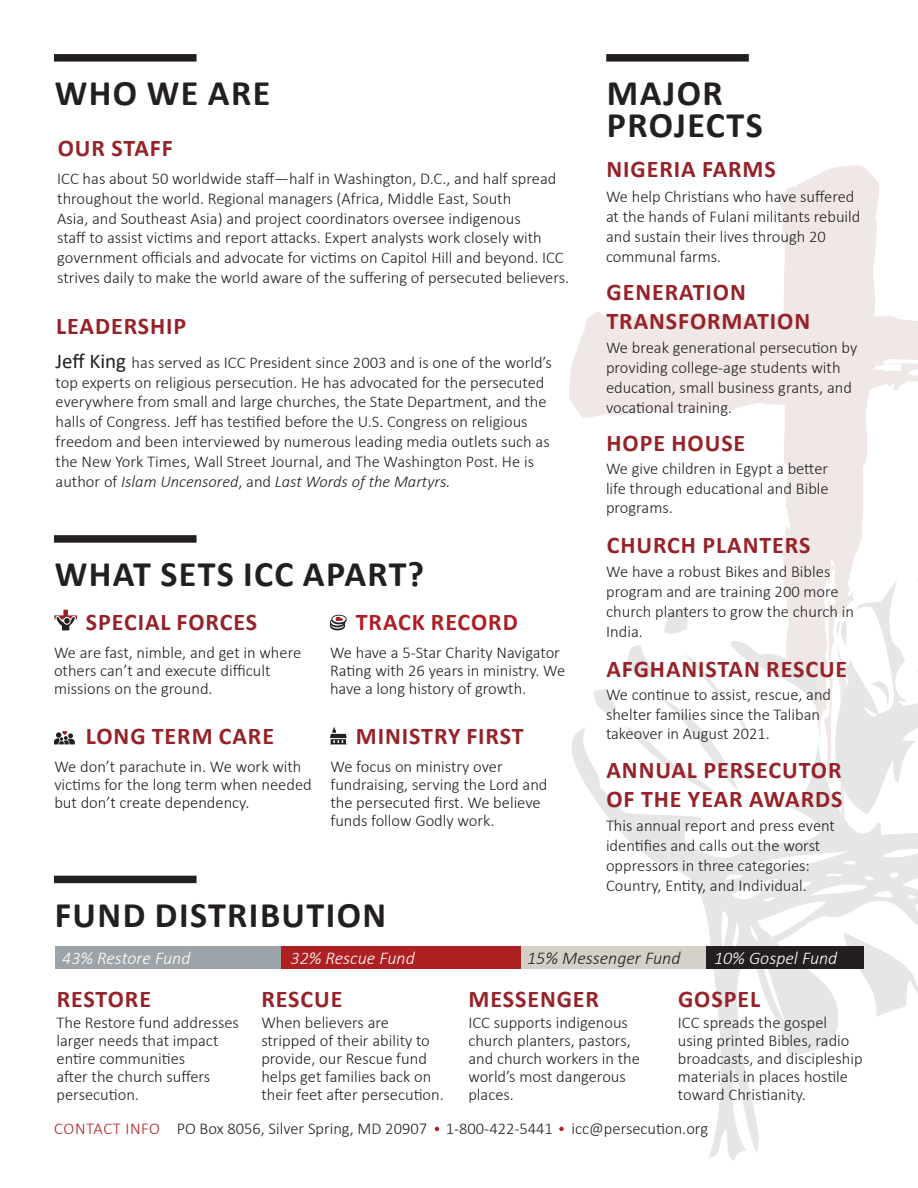
<style>
.page{position:relative;width:918px;height:1188px;background:#fff}
.page>*{position:absolute;margin:0;border:0;box-sizing:border-box;transform-origin:0 0}
.H1_Header_White{font:700 36px/31.5px "Calibri";letter-spacing:.04em;color:#231f20}
.H2_Header_White{font:700 24px/28.8px "Calibri";letter-spacing:.04em;color:#952329}
.H1_Header_White-2{font:700 24px "Calibri";letter-spacing:.04em;color:#952329}
.H1_Header_White-3{font:700 24px "Calibri";letter-spacing:.04em;color:#ad1f24}
.t1{font:italic 300 18px "Calibri";color:#fff}
.t2{font:italic 300 18px "Calibri";color:#231f20}
.t3{font:300 16.5px/19.8px "Calibri";color:#231f20}
.t4{font:300 16.5px "Calibri";letter-spacing:.04em;color:#af2023}
.s1{font-weight:400;font-size:21px}
.s2{font-style:italic}
</style>
<div class="page">
<img style="left:569px;top:165px;width:349px;height:996px">
<div style="left:606px;top:54px;width:143px;height:8px;background:#231f20"></div>
<div style="left:54px;top:535px;width:143px;height:8px;background:#231f20"></div>
<div style="left:54px;top:876px;width:143px;height:7px;background:#231f20"></div>
<div style="left:54px;top:54px;width:143px;height:8px;background:#231f20"></div>
<svg style="left:435px;top:1127px;width:4px;height:4px"></svg>
<svg style="left:559px;top:1127px;width:5px;height:4px"></svg>
<svg style="left:54px;top:610px;width:23px;height:20px"></svg>
<svg style="left:330px;top:727px;width:17px;height:17px"></svg>
<svg style="left:330px;top:615px;width:17px;height:16px"></svg>
<svg style="left:54px;top:731px;width:21px;height:13px"></svg>
<div style="left:55px;top:947px;width:809px;height:22px;background:#231f20"></div>
<div style="left:55px;top:947px;width:650px;height:22px;background:#d4cfc7"></div>
<div style="left:247px;top:947px;width:274px;height:22px;background:#af2023"></div>
<div style="left:55px;top:947px;width:226px;height:22px;background:#9ca4a9"></div>
<p class="H1_Header_White" style="left:55px;top:77px;width:217px">WHO WE ARE</p>
<p class="H2_Header_White" style="left:58px;top:133px;width:117px">OUR STAFF</p>
<p class="t3" style="left:57px;top:169px;width:513px">ICC has about 50 worldwide staff—half in Washington, D.C., and half spread throughout the world. Regional managers (Africa, Middle East, South<br>Asia, and Southeast Asia) and project coordinators oversee indigenous<br>staff to assist victims and report attacks. Expert analysts work closely with government officials and advocate for victims on Capitol Hill and beyond. ICC strives daily to make the world aware of the suffering of persecuted believers.</p>
<p class="H2_Header_White" style="left:56px;top:311px;width:132px">LEADERSHIP</p>
<p class="t3" style="left:56px;top:352px;width:498px"><span class="s1">Jeff King</span> has served as ICC President since 2003 and is one of the world’s top experts on religious persecution. He has advocated for the persecuted everywhere from small and large churches, the State Department, and the halls of Congress. Jeff has testified before the U.S. Congress on religious freedom and been interviewed by numerous leading media outlets such as the New York Times, Wall Street Journal, and The Washington Post. He is author of <span class="s2">Islam Uncensored</span>, and <span class="s2">Last Words of the Martyrs.</span></p>
<p class="H1_Header_White" style="left:55px;top:558px;width:371px">WHAT SETS ICC APART?</p>
<p class="H1_Header_White-2" style="left:86px;top:605px;width:173px">SPECIAL FORCES</p>
<p class="H1_Header_White-3" style="left:356px;top:605px;width:164px">TRACK RECORD</p>
<p class="t3" style="left:54px;top:644px;width:249px;line-height:18px">We are fast, nimble, and get in where others can’t and execute difficult missions on the ground.</p>
<p class="t3" style="left:330px;top:644px;width:237px;line-height:18px">We have a 5-Star Charity Navigator<br>Rating with 26 years in ministry. We have a long history of growth.</p>
<p class="H1_Header_White-2" style="left:86px;top:720px;width:190px">LONG TERM CARE</p>
<p class="H1_Header_White-2" style="left:356px;top:720px;width:170px">MINISTRY FIRST</p>
<p class="t3" style="left:54px;top:757px;width:259px;line-height:18px">We don’t parachute in. We work with victims for the long term when needed but don’t create dependency.</p>
<p class="t3" style="left:330px;top:757px;width:219px;line-height:18px">We focus on ministry over fundraising, serving the Lord and the persecuted first. We believe funds follow Godly work.</p>
<p class="H1_Header_White" style="left:55px;top:899px;width:333px">FUND DISTRIBUTION</p>
<p class="H1_Header_White" style="left:607px;top:77px;width:157px">MAJOR<br>PROJECTS</p>
<p class="H2_Header_White" style="left:606px;top:154px;width:171px">NIGERIA FARMS</p>
<p class="t3" style="left:606px;top:187px;width:256px">We help Christians who have suffered at the hands of Fulani militants rebuild and sustain their lives through 20 communal farms.</p>
<p class="H2_Header_White" style="left:606px;top:277px;width:205px">GENERATION<br>TRANSFORMATION</p>
<p class="t3" style="left:606px;top:338px;width:253px">We break generational persecution by providing college-age students with education, small business grants, and vocational training.</p>
<p class="H2_Header_White" style="left:606px;top:428px;width:140px">HOPE HOUSE</p>
<p class="t3" style="left:606px;top:458px;width:224px;text-align:justify">We give children in Egypt a better life through educational and Bible programs.</p>
<p class="H2_Header_White" style="left:607px;top:530px;width:205px">CHURCH PLANTERS</p>
<p class="t3" style="left:606px;top:562px;width:249px">We have a robust Bikes and Bibles program and are training 200 more church planters to grow the church in<br>India.</p>
<p class="H2_Header_White" style="left:606px;top:654px;width:242px">AFGHANISTAN RESCUE</p>
<p class="t3" style="left:606px;top:684px;width:227px">We continue to assist, rescue, and shelter families since the Taliban takeover in August 2021.</p>
<p class="H2_Header_White" style="left:606px;top:755px;width:238px">ANNUAL PERSECUTOR<br>OF THE YEAR AWARDS</p>
<p class="t3" style="left:606px;top:816px;width:231px">This annual report and press event identifies and calls out the worst oppressors in three categories:<br>Country, Entity, and Individual.</p>
<p class="t1" style="left:62px;top:947px;width:130px">43% Restore Fund</p>
<p class="t1" style="left:291px;top:947px;width:126px">32% Rescue Fund</p>
<p class="t2" style="left:527px;top:947px;width:155px">15% Messenger Fund</p>
<p class="t1" style="left:714px;top:947px;width:125px">10% Gospel Fund</p>
<p class="H1_Header_White-2" style="left:57px;top:982px;width:96px">RESTORE</p>
<p class="H1_Header_White-2" style="left:261px;top:982px;width:83px">RESCUE</p>
<p class="H1_Header_White-2" style="left:468px;top:982px;width:132px">MESSENGER</p>
<p class="H1_Header_White-2" style="left:678px;top:982px;width:84px">GOSPEL</p>
<p class="t3" style="left:57px;top:1014px;width:184px;line-height:18px">The Restore fund addresses larger needs that impact entire communities<br>after the church suffers persecution.</p>
<p class="t3" style="left:261px;top:1014px;width:184px;line-height:18px">When believers are stripped of their ability to provide, our Rescue fund helps get families back on their feet after persecution.</p>
<p class="t3" style="left:468px;top:1014px;width:173px;line-height:18px">ICC supports indigenous church planters, pastors, and church workers in the world’s most dangerous places.</p>
<p class="t3" style="left:678px;top:1014px;width:186px;line-height:18px">ICC spreads the gospel using printed Bibles, radio broadcasts, and discipleship materials in places hostile toward Christianity.</p>
<p class="t4" style="left:54px;top:1118px;width:107px">CONTACT INFO</p>
<p class="t3" style="left:177px;top:1118px;width:533px">PO Box 8056, Silver Spring, MD 20907 1-800-422-5441 icc@persecution.org</p>
</div>
